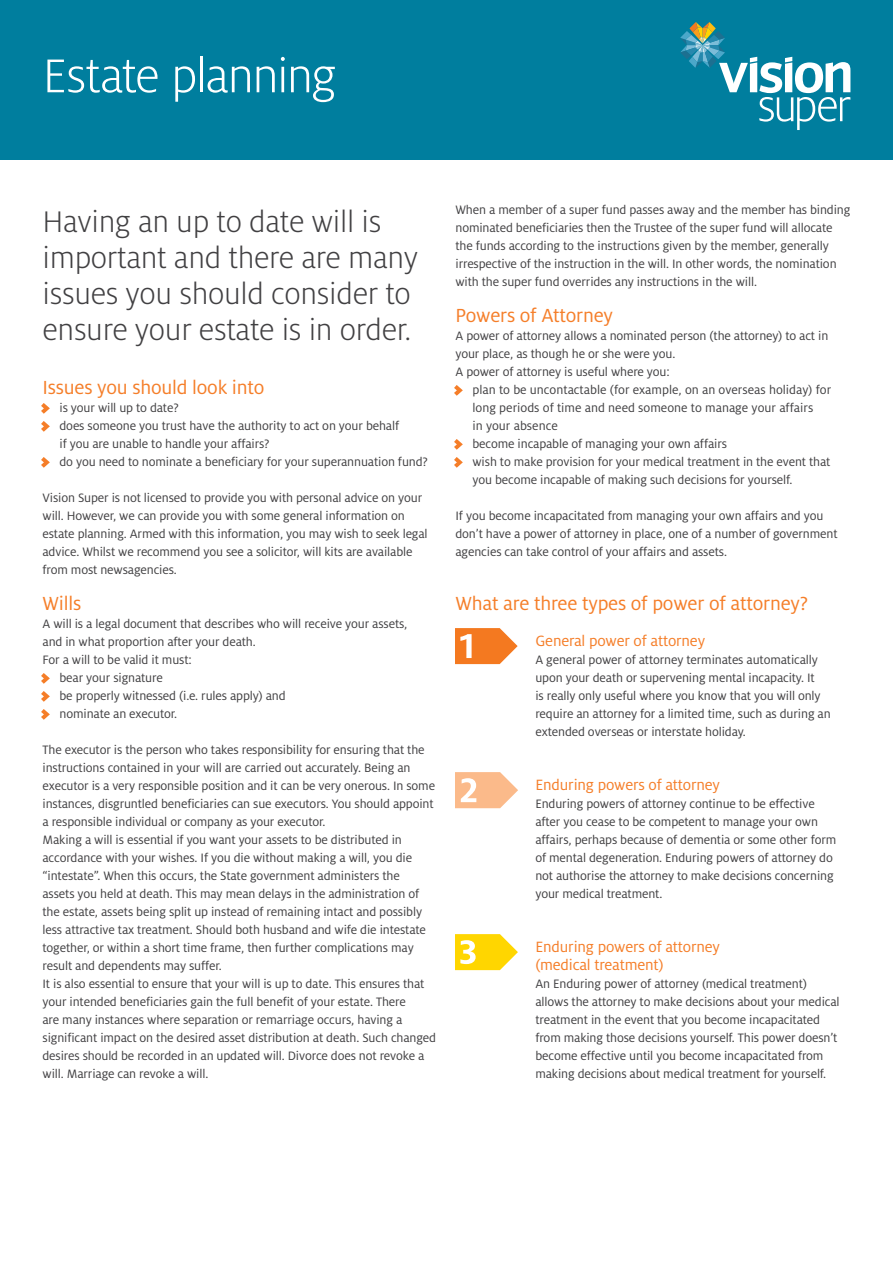
<style>
.page{position:relative;width:893px;height:1263px;background:#fff}
.page>*{position:absolute;margin:0;border:0;box-sizing:border-box;transform-origin:0 0}
.t1{font:300 52.5px "Milo OT";letter-spacing:-.035em;color:#fff}
.t2{font:300 33px/36px "Milo OT";letter-spacing:-.01em;color:#414042}
.t3{font:21px "Milo OT";letter-spacing:-.01em;color:#f57e29}
.t4{font:16.5px/18px "Milo OT";letter-spacing:-.01em;color:#f57e29}
.t5{font:13.5px/18px "Milo OT";letter-spacing:-.01em;color:#414042}
.s1{font-size:15px;color:#f57e29}
</style>
<div class="page">
<div style="left:0;top:0;width:893px;height:160px;background:#007e9e"></div>
<svg style="left:680px;top:22px;width:170px;height:108px"></svg>
<svg style="left:41px;top:403px;width:9px;height:29px"></svg>
<svg style="left:41px;top:457px;width:9px;height:11px"></svg>
<svg style="left:41px;top:673px;width:9px;height:47px"></svg>
<svg style="left:454px;top:385px;width:9px;height:11px"></svg>
<svg style="left:454px;top:439px;width:9px;height:29px"></svg>
<svg style="left:455px;top:628px;width:63px;height:36px"></svg>
<svg style="left:455px;top:772px;width:63px;height:36px"></svg>
<svg style="left:455px;top:934px;width:63px;height:36px"></svg>
<h1 class="t1" style="left:43px;top:48px;width:295px">Estate planning</h1>
<h2 class="t2" style="left:43px;top:204px;width:377px">Having an up to date will is important and there are many issues you should consider to ensure your estate is in order.</h2>
<h3 class="t3" style="left:43px;top:376px;width:223px">Issues you should look into</h3>
<p class="t5" style="left:43px;top:399px;width:138px"><span class="s1">&gt;</span> is your will up to date?</p>
<p class="t5" style="left:43px;top:417px;width:358px"><span class="s1">&gt;</span> does someone you trust have the authority to act on your behalf</p>
<p class="t5" style="left:60px;top:435px;width:212px">if you are unable to handle your affairs?</p>
<p class="t5" style="left:43px;top:453px;width:387px"><span class="s1">&gt;</span> do you need to nominate a beneficiary for your superannuation fund?</p>
<p class="t5" style="left:43px;top:489px;width:387px">Vision Super is not licensed to provide you with personal advice on your will. However, we can provide you with some general information on estate planning. Armed with this information, you may wish to seek legal advice. Whilst we recommend you see a solicitor, will kits are available from most newsagencies.</p>
<h3 class="t3" style="left:43px;top:592px;width:40px">Wills</h3>
<p class="t5" style="left:43px;top:615px;width:366px">A will is a legal document that describes who will receive your assets, and in what proportion after your death.<br>For a will to be valid it must:<br><span class="s1">&gt;</span> bear your signature<br><span class="s1">&gt;</span> be properly witnessed (i.e. rules apply) and<br><span class="s1">&gt;</span> nominate an executor.</p>
<p class="t5" style="left:43px;top:741px;width:395px">The executor is the person who takes responsibility for ensuring that the instructions contained in your will are carried out accurately. Being an executor is a very responsible position and it can be very onerous. In some instances, disgruntled beneficiaries can sue executors. You should appoint a responsible individual or company as your executor.<br>Making a will is essential if you want your assets to be distributed in accordance with your wishes. If you die without making a will, you die “intestate”. When this occurs, the State government administers the<br>assets you held at death. This may mean delays in the administration of the estate, assets being split up instead of remaining intact and possibly less attractive tax treatment. Should both husband and wife die intestate together, or within a short time frame, then further complications may result and dependents may suffer.<br>It is also essential to ensure that your will is up to date. This ensures that your intended beneficiaries gain the full benefit of your estate. There<br>are many instances where separation or remarriage occurs, having a significant impact on the desired asset distribution at death. Such changed desires should be recorded in an updated will. Divorce does not revoke a will. Marriage can revoke a will.</p>
<p class="t5" style="left:455px;top:201px;width:396px">When a member of a super fund passes away and the member has binding nominated beneficiaries then the Trustee of the super fund will allocate the funds according to the instructions given by the member, generally irrespective of the instruction in the will. In other words, the nomination with the super fund overrides any instructions in the will.</p>
<h3 class="t3" style="left:455px;top:304px;width:159px">Powers of Attorney</h3>
<p class="t5" style="left:455px;top:327px;width:374px">A power of attorney allows a nominated person (the attorney) to act in</p>
<p class="t5" style="left:455px;top:345px;width:221px">your place, as though he or she were you.</p>
<p class="t5" style="left:455px;top:363px;width:216px">A power of attorney is useful where you:</p>
<p class="t5" style="left:455px;top:381px;width:377px"><span class="s1">&gt;</span> plan to be uncontactable (for example, on an overseas holiday) for</p>
<p class="t5" style="left:472px;top:399px;width:342px">long periods of time and need someone to manage your affairs</p>
<p class="t5" style="left:472px;top:417px;width:87px">in your absence</p>
<p class="t5" style="left:455px;top:435px;width:273px"><span class="s1">&gt;</span> become incapable of managing your own affairs</p>
<p class="t5" style="left:455px;top:453px;width:376px"><span class="s1">&gt;</span> wish to make provision for your medical treatment in the event that</p>
<p class="t5" style="left:472px;top:471px;width:321px">you become incapable of making such decisions for yourself.</p>
<p class="t5" style="left:455px;top:507px;width:384px">If you become incapacitated from managing your own affairs and you don’t have a power of attorney in place, one of a number of government agencies can take control of your affairs and assets.</p>
<h3 class="t3" style="left:455px;top:592px;width:354px">What are three types of power of attorney?</h3>
<p class="t4" style="left:535px;top:632px;width:171px">General power of attorney</p>
<p class="t5" style="left:535px;top:651px;width:297px">A general power of attorney terminates automatically upon your death or supervening mental incapacity. It<br>is really only useful where you know that you will only require an attorney for a limited time, such as during an extended overseas or interstate holiday.</p>
<p class="t4" style="left:535px;top:776px;width:186px">Enduring powers of attorney</p>
<p class="t5" style="left:535px;top:795px;width:303px">Enduring powers of attorney continue to be effective after you cease to be competent to manage your own affairs, perhaps because of dementia or some other form of mental degeneration. Enduring powers of attorney do not authorise the attorney to make decisions concerning your medical treatment.</p>
<p class="t4" style="left:535px;top:938px;width:186px">Enduring powers of attorney (medical treatment)</p>
<p class="t5" style="left:535px;top:975px;width:306px">An Enduring power of attorney (medical treatment) allows the attorney to make decisions about your medical treatment in the event that you become incapacitated from making those decisions yourself. This power doesn’t become effective until you become incapacitated from making decisions about medical treatment for yourself.</p>
</div>
